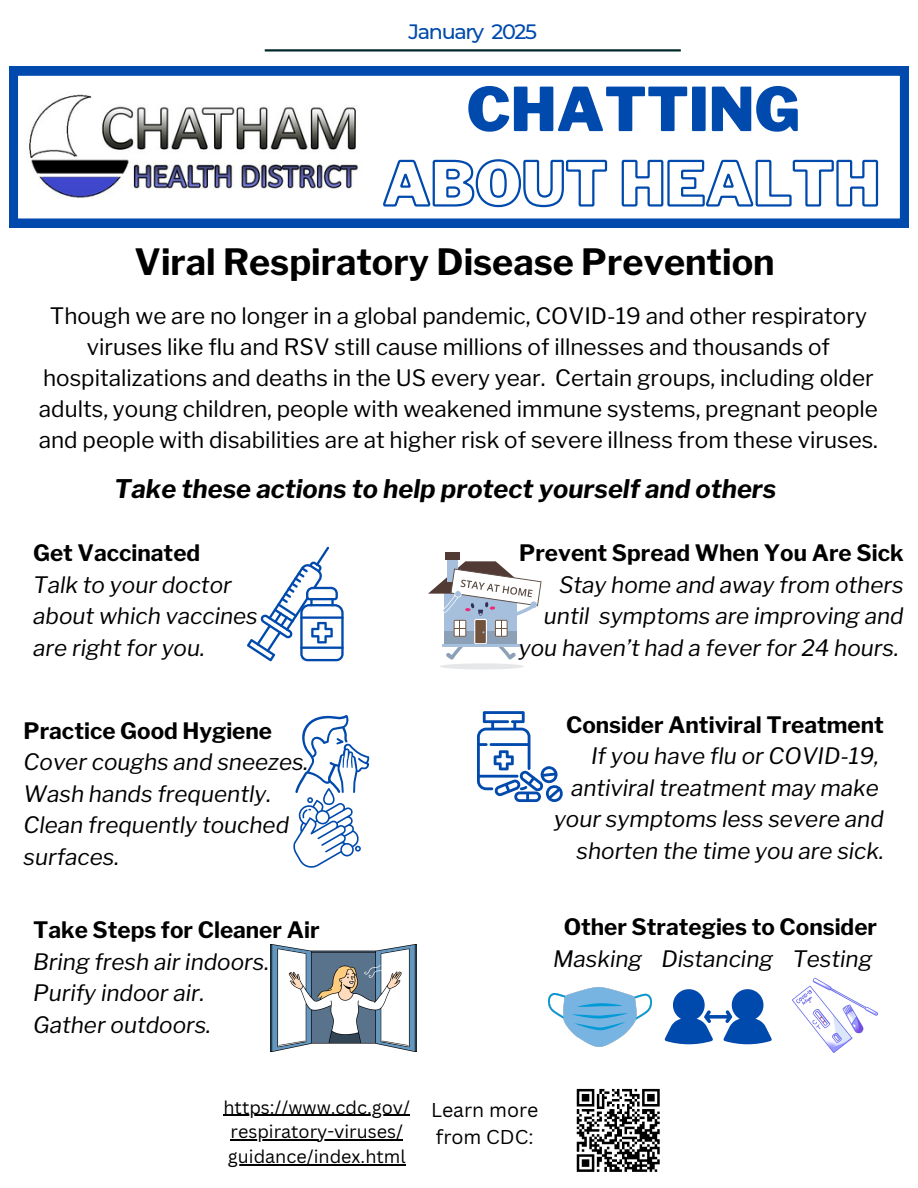
<style>
.page{position:relative;width:918px;height:1188px;background:#fff}
.page>*{position:absolute;margin:0;border:0;box-sizing:border-box;transform-origin:0 0}
.t1{font:900 60px "Libre Franklin";color:#004aad}
.t2{font:700 36px "Libre Franklin";color:#000}
.t3{font:italic 700 25.5px "Libre Franklin";color:#000}
.t4{font:italic 22.5px/31.5px "Libre Franklin";color:#000}
.t5{font:22.5px/31px "Libre Franklin";color:#000;text-align:center}
.t6{font:700 22.5px "Libre Franklin";color:#000}
.t7{font:500 20.7px "Montserrat";letter-spacing:-.065em;color:#004aad}
.t8{font:19.5px "Canva Sans";color:#000}
.t9{font:18px "Canva Sans";color:#000}
.s1{font-weight:700;font-style:normal}
</style>
<div class="page">
<svg style="left:9px;top:67px;width:900px;height:160px"></svg>
<hr style="left:265px;top:49px;width:416px;height:3px;background:#00272b">
<img style="left:24px;top:92px;width:337px;height:109px">
<svg style="left:576px;top:1088px;width:84px;height:84px"></svg>
<svg style="left:247px;top:547px;width:97px;height:114px"></svg>
<svg style="left:293px;top:715px;width:76px;height:153px"></svg>
<img style="left:271px;top:945px;width:146px;height:106px">
<div style="left:448px;top:556px;width:10px;height:25px;background:#a6bfdd"></div>
<div style="left:446px;top:552px;width:14px;height:8px;background:#523b35"></div>
<svg style="left:428px;top:561px;width:114px;height:108px"></svg>
<svg style="left:477px;top:711px;width:86px;height:91px"></svg>
<img style="left:548px;top:988px;width:104px;height:58px">
<img style="left:793px;top:979px;width:84px;height:74px">
<svg style="left:665px;top:989px;width:107px;height:55px"></svg>
<svg style="left:382px;top:158px;width:497px;height:51px"></svg>
<hr style="left:223px;top:1115px;width:187px;height:1px;background:#000">
<hr style="left:231px;top:1139px;width:172px;height:2px;background:#000">
<hr style="left:228px;top:1164px;width:178px;height:1px;background:#000">
<h5 class="t7" style="left:408px;top:19px;width:130px">January 2025</h5>
<p class="t1" style="left:467px;top:73px;width:335px">CHATTING</p>
<p class="t2" style="left:135px;top:240px;width:642px">Viral Respiratory Disease Prevention</p>
<p class="t5" style="left:39px;top:301px;width:841px">Though we are no longer in a global pandemic, COVID-19 and other respiratory viruses like flu and RSV still cause millions of illnesses and thousands of hospitalizations and deaths in the US every year. Certain groups, including older adults, young children, people with weakened immune systems, pregnant people and people with disabilities are at higher risk of severe illness from these viruses.</p>
<p class="t3" style="left:114px;top:474px;width:664px">Take these actions to help protect yourself and others</p>
<h5 class="t6" style="left:33px;top:539px;width:169px">Get Vaccinated</h5>
<p class="t4" style="left:33px;top:569px;width:226px">Talk to your doctor about which vaccines are right for you.</p>
<p class="t4" style="left:24px;top:715px;width:286px"><span class="s1">Practice Good Hygiene<br></span>Cover coughs and sneezes.<br>Wash hands frequently.</p>
<h5 class="t4" style="left:24px;top:809px;width:267px">Clean frequently touched surfaces.</h5>
<p class="t4" style="left:33px;top:914px;width:288px"><span class="s1">Take Steps for Cleaner Air<br></span>Bring fresh air indoors.<br>Purify indoor air.</p>
<p class="t4" style="left:33px;top:1009px;width:179px">Gather outdoors.</p>
<h5 class="t6" style="left:519px;top:539px;width:386px">Prevent Spread When You Are Sick</h5>
<p class="t4" style="left:519px;top:569px;width:386px;text-align:right">Stay home and away from others until symptoms are improving and you haven’t had a fever for 24 hours.</p>
<h1 class="t4" style="left:566px;top:709px;width:319px;text-align:right"><span class="s1">Consider Antiviral Treatment<br></span>If you have flu or COVID-19, antiviral treatment may make</h1>
<h1 class="t4" style="left:554px;top:803px;width:331px;text-align:right">your symptoms less severe and shorten the time you are sick.</h1>
<p class="t6" style="left:564px;top:913px;width:315px">Other Strategies to Consider</p>
<h2 class="t4" style="left:553px;top:943px;width:321px">Masking Distancing Testing</h2>
<p class="t9" style="left:223px;top:1094px;width:188px">https://www.cdc.gov/</p>
<p class="t9" style="left:231px;top:1119px;width:174px">respiratory-viruses/</p>
<h5 class="t9" style="left:228px;top:1144px;width:179px">guidance/index.html</h5>
<h4 class="t8" style="left:431px;top:1096px;width:109px">Learn more</h4>
<p class="t8" style="left:436px;top:1123px;width:99px">from CDC:</p>
</div>
